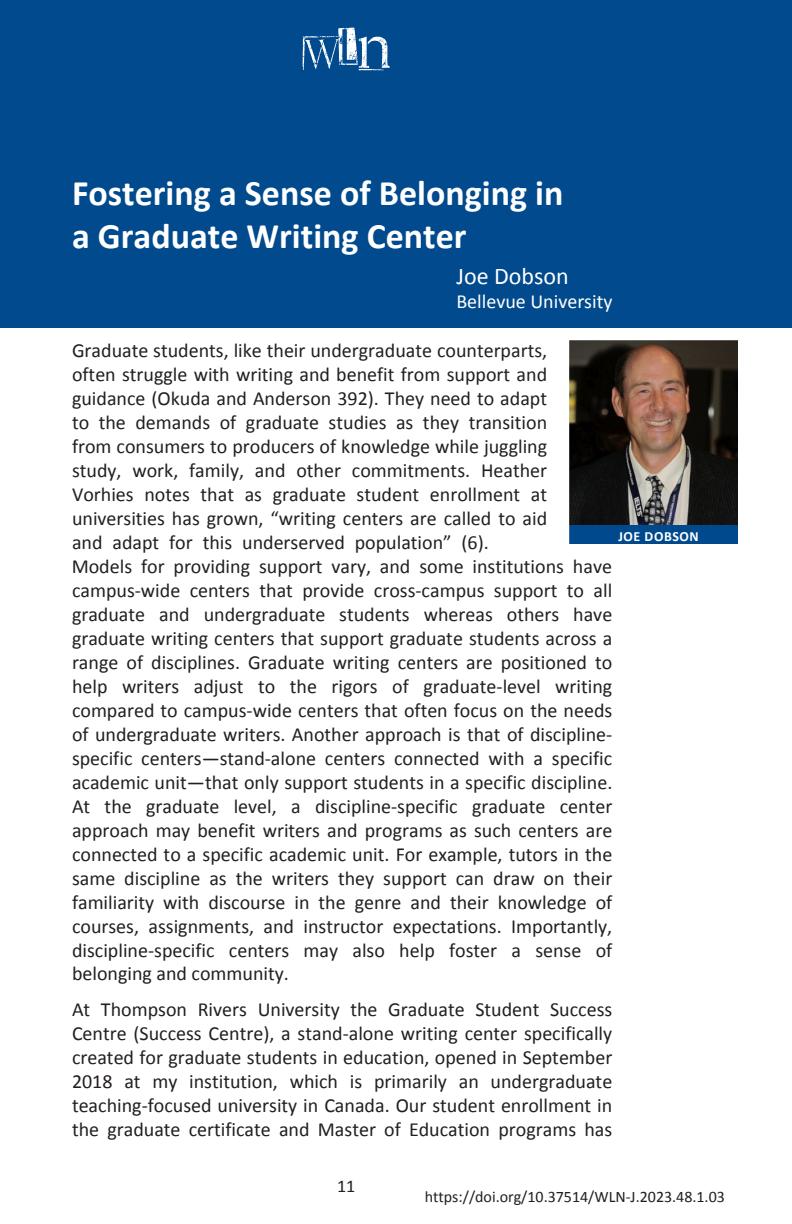
<style>
.page{position:relative;width:792px;height:1224px;background:#fff}
.page>*{position:absolute;margin:0;border:0;box-sizing:border-box;transform-origin:0 0}
.t1{font:70px "D Snet Stamped";color:#fff}
.t2{font:700 36px/43.2px "Calibri";color:#fff}
.t3{font:24px "Calibri";color:#fff}
.t4{font:20px/24px "Calibri";color:#231f20;text-align:justify}
.t5{font:20px "Calibri";color:#fff}
.t6{font:18px "Calibri";color:#231f20}
.t7{font:16px "Calibri";color:#221e1f}
.t8{font:700 14px "Calibri";letter-spacing:.04em;color:#fff}
.s1{color:#fff}
</style>
<div class="page">
<img style="left:570px;top:341px;width:167px;height:184px">
<div style="left:570px;top:525px;width:167px;height:19px;background:#00498d"></div>
<div style="left:0;top:0;width:792px;height:327px;background:#004a8d"></div>
<div style="left:565px;top:336px;width:177px;height:220px;border:4px solid #fff"></div>
<p class="t1" style="left:290px;top:12px;width:106px">WLN</p>
<p class="t2" style="left:72px;top:170px;width:493px">Fostering a Sense of Belonging in a Graduate Writing Center</p>
<p class="t3" style="left:456px;top:259px;width:114px">Joe Dobson</p>
<p class="t5" style="left:456px;top:288px;width:158px">Bellevue University</p>
<p class="t4" style="left:72px;top:338px;width:477px">Graduate students, like their undergraduate counterparts, often struggle with writing and benefit from support and guidance (Okuda and Anderson 392). They need to adapt to the demands of graduate studies as they transition from consumers to producers of knowledge while juggling study, work, family, and other commitments. Heather Vorhies notes that as graduate student enrollment at universities has grown, “writing centers are called to aid and adapt for this underserved population” (6).</p>
<p class="t4" style="left:72px;top:554px;width:542px">M els for providing support vary, and some institutions have</p>
<p class="t8" style="left:618px;top:527px;width:82px">JOE DOBSON</p>
<p class="t4" style="left:72px;top:554px;width:542px;text-align:left"><span class="s1">mod<br></span>campus-wide centers that provide cross-campus support to all graduate and undergraduate students whereas others have graduate writing centers that support graduate students across a range of disciplines. Graduate writing centers are positioned to help writers adjust to the rigors of graduate-level writing compared to campus-wide centers that often focus on the needs of undergraduate writers. Another approach is that of discipline&shy;specific centers—stand-alone centers connected with a specific academic unit—that only support students in a specific discipline.<br>At the graduate level, a discipline-specific graduate center approach may benefit writers and programs as such centers are connected to a specific academic unit. For example, tutors in the same discipline as the writers they support can draw on their familiarity with discourse in the genre and their knowledge of courses, assignments, and instructor expectations. Importantly, discipline-specific centers may also help foster a sense of belonging and community.</p>
<p class="t4" style="left:72px;top:997px;width:542px">At Thompson Rivers University the Graduate Student Success Centre (Success Centre), a stand-alone writing center specifically created for graduate students in education, opened in September 2018 at my institution, which is primarily an undergraduate teaching-focused university in Canada. Our student enrollment in the graduate certificate and Master of Education programs has</p>
<p class="t6" style="left:337px;top:1174px;width:20px">11</p>
<p class="t7" style="left:425px;top:1186px;width:302px">https://doi.org/10.37514/WLN-J.2023.48.1.03</p>
</div>
